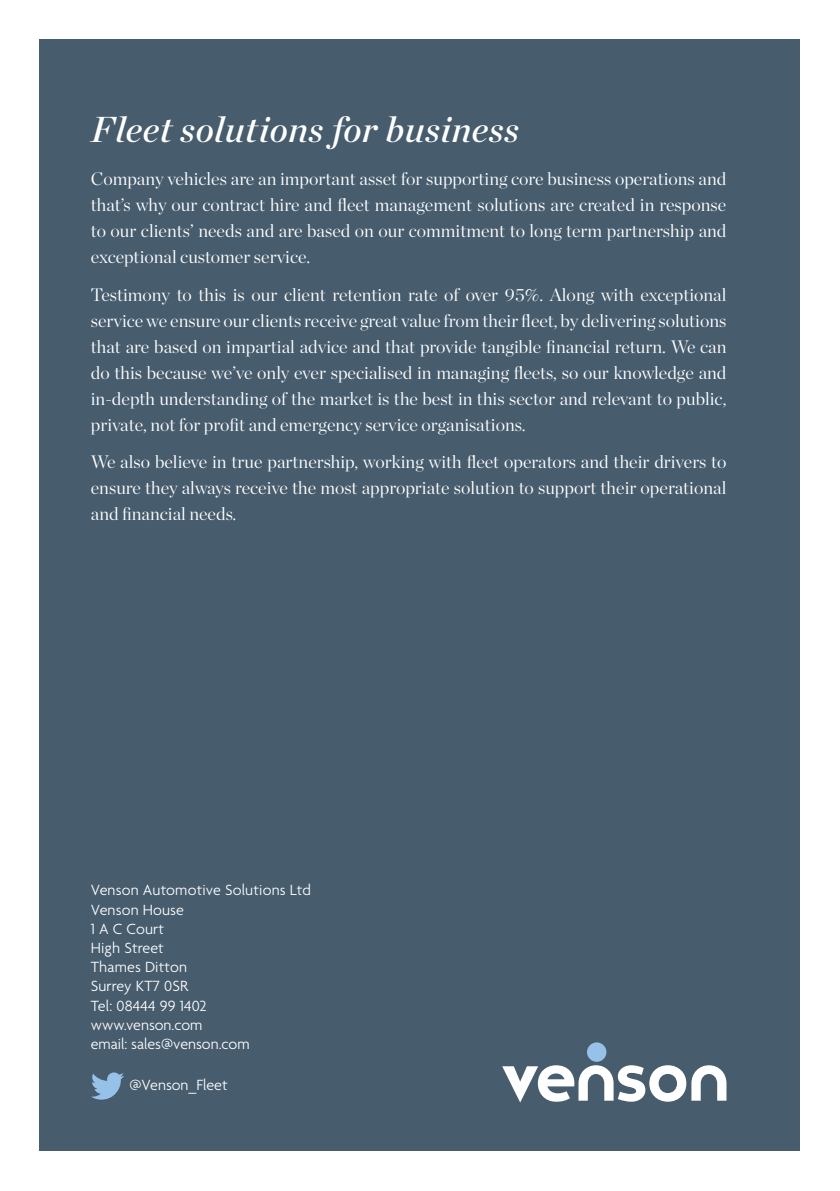
<style>
.page{position:relative;width:840px;height:1191px;background:#fff}
.page>*{position:absolute;margin:0;border:0;box-sizing:border-box;transform-origin:0 0}
.t1{font:italic 36px "Chronicle Display Semi";letter-spacing:.015em;color:#fff}
.t2{font:300 18px/26px "Chronicle Display";color:#fff;text-align:justify}
.t3{font:300 16px/19.2px "Agenda";letter-spacing:.01em;color:#fff}
</style>
<div class="page">
<div style="left:40px;top:40px;width:759px;height:1111px;background:#475c6d"></div>
<div style="left:586px;top:1042px;width:20px;height:19px;background:#96c2e9;border-radius:50%"></div>
<svg style="left:502px;top:1065px;width:224px;height:37px"></svg>
<svg style="left:91px;top:1072px;width:33px;height:27px"></svg>
<h1 class="t1" style="left:91px;top:101px;width:429px">Fleet solutions for business</h1>
<p class="t2" style="left:91px;top:165px;width:637px">Company vehicles are an important asset for supporting core business operations and that’s why our contract hire and fleet management solutions are created in response to our clients’ needs and are based on our commitment to long term partnership and exceptional customer service.</p>
<p class="t2" style="left:91px;top:280px;width:637px">Testimony to this is our client retention rate of over 95%. Along with exceptional service we ensure our clients receive great value from their fleet, by delivering solutions that are based on impartial advice and that provide tangible financial return. We can do this because we’ve only ever specialised in managing fleets, so our knowledge and in-depth understanding of the market is the best in this sector and relevant to public, private, not for profit and emergency service organisations.</p>
<p class="t2" style="left:91px;top:447px;width:637px">We also believe in true partnership, working with fleet operators and their drivers to ensure they always receive the most appropriate solution to support their operational and financial needs.</p>
<p class="t3" style="left:91px;top:881px;width:222px">Venson Automotive Solutions Ltd<br>Venson House<br>1 A C Court<br>High Street<br>Thames Ditton<br>Surrey KT7 0SR<br>Tel: 08444 99 1402 www.venson.com<br>email: sales@venson.com</p>
<p class="t3" style="left:129px;top:1076px;width:100px">@Venson_Fleet</p>
</div>
